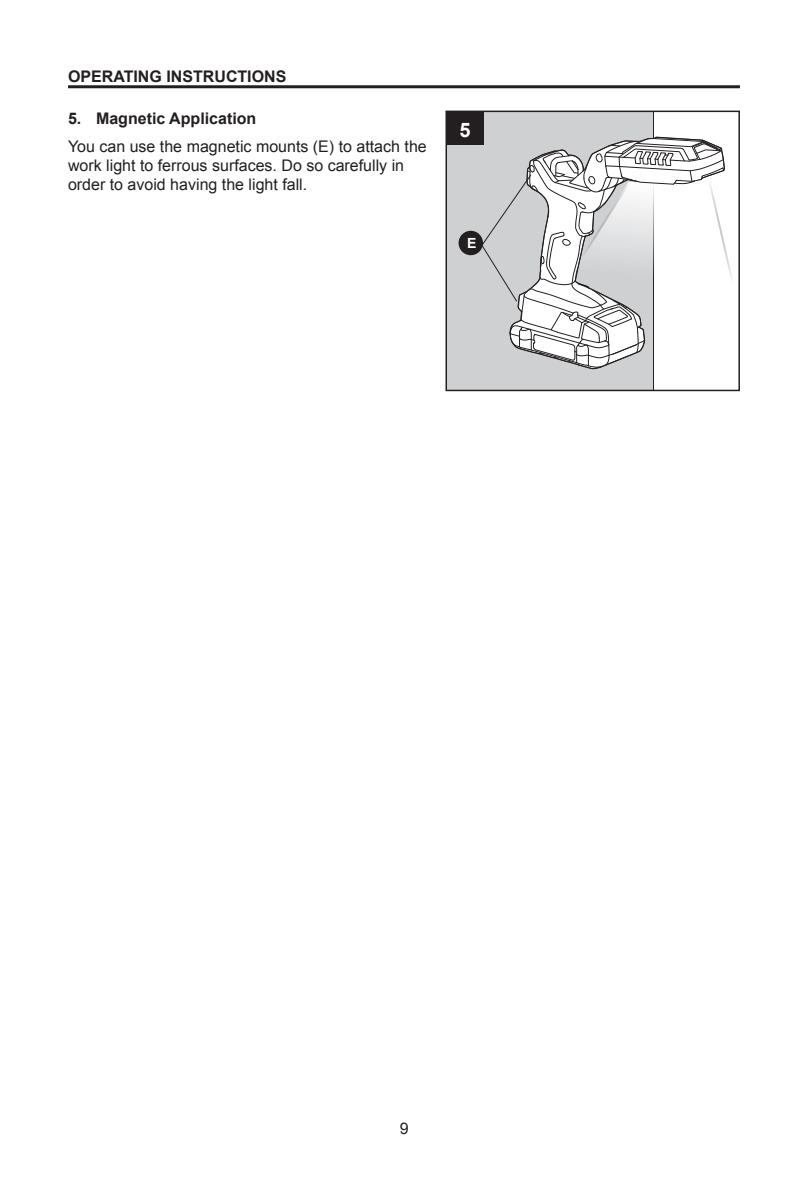
<style>
.page{position:relative;width:808px;height:1191px;background:#fff}
.page>*{position:absolute;margin:0;border:0;box-sizing:border-box;transform-origin:0 0}
.t1{font:700 20px "Arial";color:#fff}
.t2{font:16px/19.2px "Arial";color:#231f20}
.t3{font:700 16px "Arial";color:#231f20}
.t4{font:700 14px "Arial";color:#fff}
</style>
<div class="page">
<hr style="left:68px;top:85px;width:672px;height:3px;background:#231f20">
<div style="left:448px;top:114px;width:206px;height:274px;background:#cfd0d2"></div>
<div style="left:445px;top:111px;width:295px;height:280px;border:2px solid #231f20"></div>
<div style="left:446px;top:111px;width:38px;height:34px;background:#231f20"></div>
<div style="left:459px;top:231px;width:24px;height:24px;background:#231f20;border-radius:50%"></div>
<svg style="left:481px;top:129px;width:251px;height:241px"></svg>
<p class="t3" style="left:68px;top:66px;width:220px">OPERATING INSTRUCTIONS</p>
<p class="t3" style="left:68px;top:107px;width:190px">5. Magnetic Application</p>
<p class="t2" style="left:68px;top:137px;width:360px">You can use the magnetic mounts (E) to attach the work light to ferrous surfaces. Do so carefully in order to avoid having the light fall.</p>
<p class="t1" style="left:459px;top:117px;width:13px">5</p>
<p class="t4" style="left:467px;top:234px;width:11px">E</p>
<p class="t2" style="left:400px;top:1118px;width:10px">9</p>
</div>
